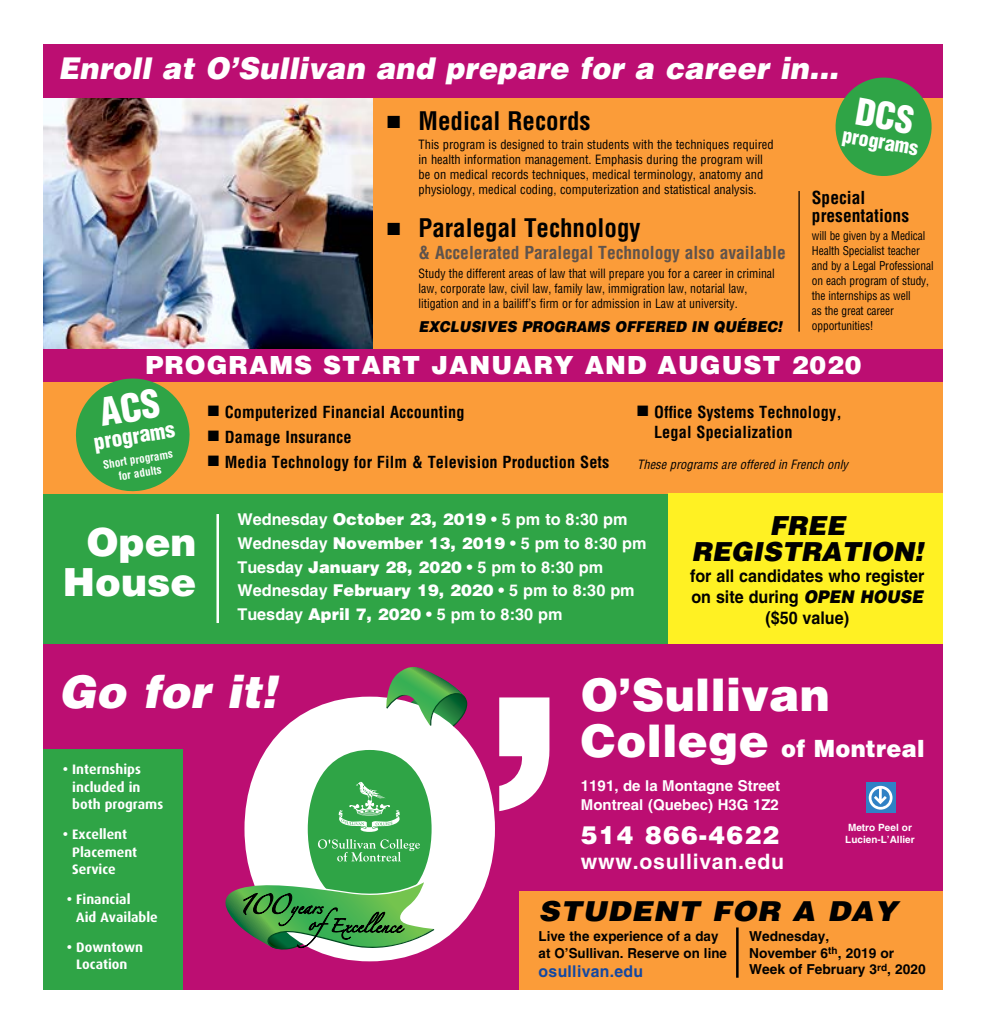
<style>
.page{position:relative;width:990px;height:1035px;background:#fff}
.page>*{position:absolute;margin:0;border:0;box-sizing:border-box;transform-origin:0 0}
.t1{font:900 45px "Helvetica";letter-spacing:.01em;color:#fff}
.t2{font:italic 900 45px "Helvetica";color:#fff}
.t3{font:900 38.75px/40px "Helvetica";color:#fff;text-align:right}
.t4{font:italic 900 30px "Helvetica";letter-spacing:.01em;color:#fff;scale:.96 1}
.t5{font:italic 900 27.5px "Helvetica";letter-spacing:.03em;color:#000;scale:1.06 1}
.t6{font:italic 900 26.25px/26.2px "Helvetica";color:#000;text-align:center}
.t7{font:900 25px "Helvetica";letter-spacing:.04em;color:#fff}
.t8{font:700 condensed 25px "Helvetica";color:#000}
.t9{font:900 23.75px "Helvetica";letter-spacing:.01em;color:#fff;scale:.95 1}
.t10{font:700 21.25px "Helvetica";letter-spacing:.035em;color:#fff}
.t11{font:900 condensed 21.25px "Helvetica";color:#fff}
.t12{font:900 condensed 20px "Helvetica";color:#fff}
.t13{font:700 17.5px/21px "Helvetica";color:#000;text-align:center;scale:.92 1}
.t14{font:700 condensed 17.5px "Helvetica";color:#5f534c}
.t15{font:700 condensed 17.5px/18.8px "Helvetica";color:#000}
.t16{font:700 16.25px/23.8px "Helvetica";color:#fff}
.t17{font:700 condensed 16.25px/20px "Helvetica";letter-spacing:.01em;color:#000}
.t18{font:700 16.25px "Helvetica";letter-spacing:.02em;color:#1348a2}
.t19{font:700 15px/18.8px "Helvetica";color:#fff}
.t20{font:italic 900 15px "Helvetica";color:#000;scale:.92 1}
.t21{font:700 13.75px/16.5px "Helvetica";color:#000}
.t22{font:700 13.75px/17.5px "Dax";color:#fff}
.t23{font:condensed 12.5px/15px "Helvetica";color:#000}
.t24{font:condensed 12.5px/15px "Helvetica";color:#000;scale:.95 1}
.t25{font:italic condensed 12.5px "Helvetica";color:#000}
.t26{font:condensed 11.88px/15px "Helvetica";letter-spacing:-.01em;color:#000;scale:.96 1}
.t27{font:700 condensed 11.12px/14px "Helvetica";color:#fff;text-align:center}
.t28{font:700 10px/12px "Helvetica";color:#fff}
.s1{font-weight:900}
.s2{font-weight:900;font-style:italic}
.s3{font-size:45px}
</style>
<div class="page">
<div style="left:44px;top:568px;width:899px;height:422px;background:#bc0e72"></div>
<div style="left:43px;top:97px;width:900px;height:463px;background:#fb9c39"></div>
<div style="left:43px;top:750px;width:139px;height:240px;background:#2fa446"></div>
<div style="left:520px;top:892px;width:423px;height:98px;background:#fb9c39"></div>
<img style="left:43px;top:98px;width:330px;height:251px">
<div style="left:43px;top:349px;width:900px;height:33px;background:#bc0e72"></div>
<div style="left:43px;top:494px;width:895px;height:150px;background:#2fa446"></div>
<div style="left:669px;top:493px;width:274px;height:151px;background:#fff123"></div>
<hr style="left:216px;top:514px;width:3px;height:109px;background:#fff">
<hr style="left:736px;top:927px;width:3px;height:51px;background:#000">
<svg style="left:244px;top:697px;width:251px;height:264px;fill:#fff"></svg>
<svg style="left:499px;top:697px;width:50px;height:114px"></svg>
<svg style="left:386px;top:667px;width:85px;height:72px"></svg>
<svg style="left:225px;top:880px;width:209px;height:77px;background:#769b71"></svg>
<svg style="left:318px;top:839px;width:102px;height:22px;background:#55b468"></svg>
<svg style="left:339px;top:782px;width:61px;height:50px;background:#5bb76d"></svg>
<div style="left:866px;top:783px;width:29px;height:30px;background:#3081c5"></div>
<svg style="left:869px;top:786px;width:24px;height:24px"></svg>
<hr style="left:798px;top:191px;width:2px;height:141px;background:#000">
<div style="left:43px;top:45px;width:900px;height:53px;background:#bc0e72"></div>
<svg style="left:75px;top:378px;width:115px;height:114px"></svg>
<svg style="left:835px;top:77px;width:97px;height:99px"></svg>
<h3 class="t4" style="left:58px;top:49px;width:814px">Enroll at O’Sullivan and prepare for a career in...</h3>
<h3 class="t8" style="left:387px;top:105px;width:205px">■ Medical Records</h3>
<p class="t23" style="left:419px;top:136px;width:357px">This program is designed to train students with the techniques required in health information management. Emphasis during the program will be on medical records techniques, medical terminology, anatomy and physiology, medical coding, computerization and statistical analysis.</p>
<h3 class="t8" style="left:387px;top:213px;width:255px">■ Paralegal Technology</h3>
<h3 class="t14" style="left:419px;top:242px;width:369px">&amp; Accelerated Paralegal Technology also available</h3>
<p class="t24" style="left:419px;top:266px;width:377px">Study the different areas of law that will prepare you for a career in criminal law, corporate law, civil law, family law, immigration law, notarial law, litigation and in a bailiff’s firm or for admission in Law at university.</p>
<p class="t20" style="left:419px;top:317px;width:397px">EXCLUSIVES PROGRAMS OFFERED IN QUÉBEC!</p>
<h3 class="t12" style="left:845px;top:122px;width:78px;rotate:10deg">programs</h3>
<h3 class="t15" style="left:812px;top:188px;width:99px">Special presentations</h3>
<p class="t26" style="left:812px;top:228px;width:128px">will be given by a Medical<br>Health Specialist teacher and by a Legal Professional on each program of study, the internships as well<br>as the great career opportunities!</p>
<h3 class="t7" style="left:145px;top:349px;width:718px">PROGRAMS START JANUARY AND AUGUST 2020</h3>
<h3 class="t11" style="left:92px;top:429px;width:83px;rotate:-9deg">programs</h3>
<p class="t27" style="left:102px;top:458px;width:72px;rotate:-9deg">Short programs for adults</p>
<h3 class="t17" style="left:208px;top:402px;width:258px">■ Computerized Financial Accounting</h3>
<h3 class="t17" style="left:208px;top:427px;width:145px">■ Damage Insurance</h3>
<h3 class="t17" style="left:208px;top:452px;width:403px">■ Media Technology for Film &amp; Television Production Sets</h3>
<h3 class="t17" style="left:654px;top:402px;width:189px;text-indent:-17px">■ Office Systems Technology,<br>Legal Specialization</h3>
<p class="t25" style="left:637px;top:457px;width:212px">These programs are offered in French only</p>
<h3 class="t16" style="left:237px;top:507px;width:411px">Wednesday <span class="s1">October 23, 2019</span> • 5 pm to 8:30 pm Wednesday <span class="s1">November 13, 2019</span> • 5 pm to 8:30 pm Tuesday <span class="s1">January 28, 2020</span> • 5 pm to 8:30 pm Wednesday <span class="s1">February 19, 2020</span> • 5 pm to 8:30 pm Tuesday <span class="s1">April 7, 2020</span> • 5 pm to 8:30 pm</h3>
<h2 class="t3" style="left:63px;top:520px;width:135px">Open<br>House</h2>
<h3 class="t6" style="left:691px;top:511px;width:233px">FREE<br>REGISTRATION!</h3>
<h3 class="t13" style="left:690px;top:565px;width:256px">for all candidates who register on site during <span class="s2">OPEN HOUSE </span>($50 value)</h3>
<h1 class="t2" style="left:58px;top:662px;width:219px">Go for it!</h1>
<p class="t22" style="left:72px;top:761px;width:92px;text-indent:-9px">• Internships included in both programs</p>
<p class="t22" style="left:72px;top:826px;width:67px;text-indent:-9px">• Excellent<br>Placement<br>Service</p>
<p class="t22" style="left:76px;top:891px;width:83px;text-indent:-9px">• Financial<br>Aid Available</p>
<p class="t22" style="left:67px;top:938px;width:78px;text-align:center">• Downtown<br>Location</p>
<h1 class="t1" style="left:581px;top:665px;width:251px">O’Sullivan</h1>
<h3 class="t9" style="left:581px;top:733px;width:363px"><span class="s3">College</span> of Montreal</h3>
<p class="t19" style="left:581px;top:776px;width:201px">1191, de la Montagne Street<br>Montreal (Quebec) H3G 1Z2</p>
<h3 class="t7" style="left:581px;top:818px;width:199px">514 866-4622</h3>
<h3 class="t10" style="left:581px;top:848px;width:205px">www.osullivan.edu</h3>
<p class="t28" style="left:845px;top:821px;width:71px">Metro Peel or<br>Lucien-L’Allier</p>
<h3 class="t5" style="left:539px;top:893px;width:340px">STUDENT FOR A DAY</h3>
<p class="t21" style="left:539px;top:928px;width:190px">Live the experience of a day at O’Sullivan. Reserve on line</p>
<h3 class="t18" style="left:539px;top:961px;width:106px">osullivan.edu</h3>
<p class="t21" style="left:749px;top:928px;width:178px">Wednesday,<br>November 6<sup>th</sup>, 2019 or<br>Week of February 3<sup>rd</sup>, 2020</p>
</div>
